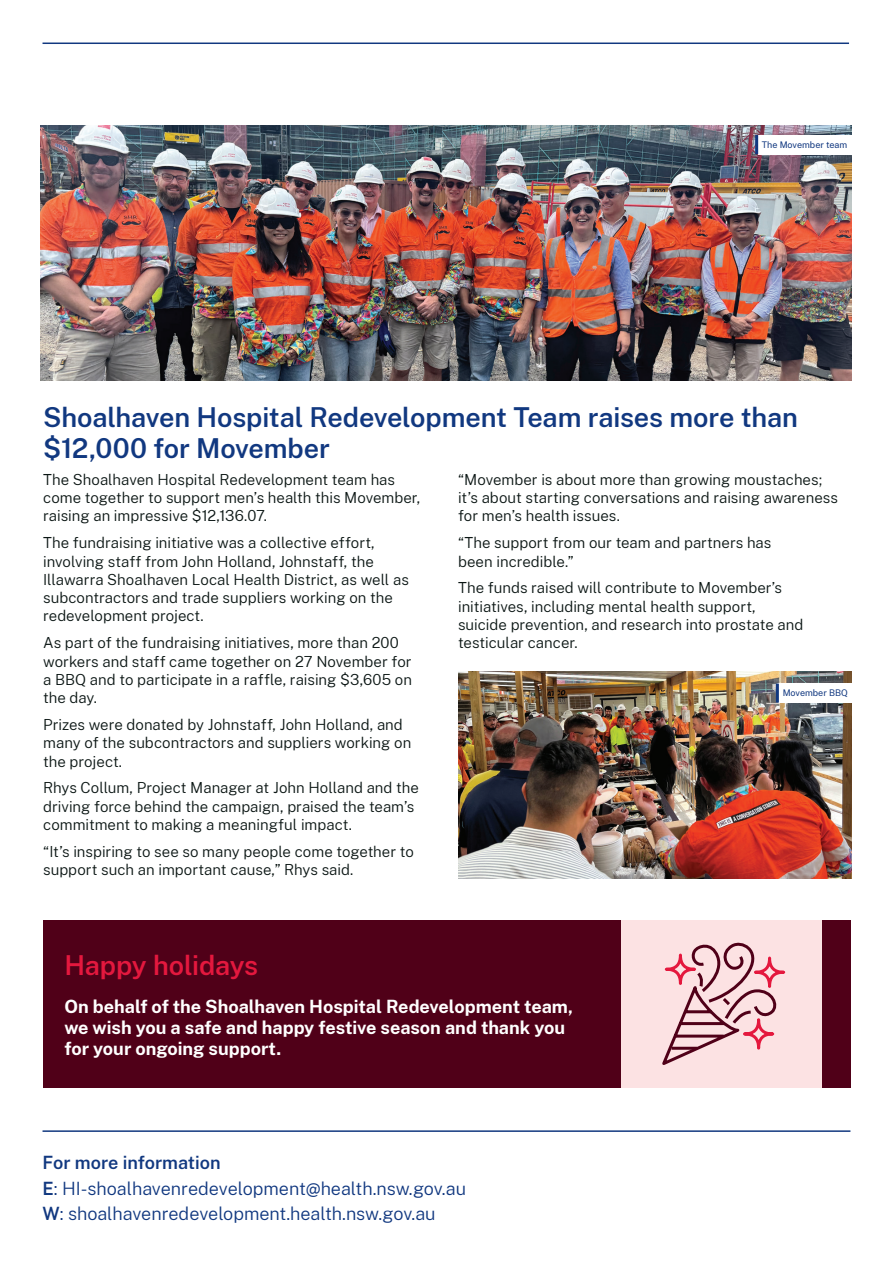
<style>
.page{position:relative;width:893px;height:1263px;background:#fff}
.page>*{position:absolute;margin:0;border:0;box-sizing:border-box;transform-origin:0 0}
.t1{font:600 27px/31.5px "Public Sans";letter-spacing:-.005em;color:#113880}
.t2{font:600 27px "Public Sans";letter-spacing:-.005em;color:#e4183e}
.t3{font:700 18px/21px "Public Sans";color:#fff}
.t4{font:300 18px/25.8px "Public Sans";color:#113880}
.t5{font:300 15px/18.3px "Public Sans";color:#0b1614}
.t6{font:9px "Public Sans";color:#113880}
.s1{font-weight:600}
</style>
<div class="page">
<hr style="left:43px;top:43px;width:806px;height:1px;background:#113880">
<hr style="left:43px;top:1130px;width:807px;height:2px;background:#113880">
<img style="left:458px;top:672px;width:394px;height:206px">
<img style="left:41px;top:125px;width:811px;height:256px">
<div style="left:758px;top:135px;width:94px;height:19px;background:#fff"></div>
<hr style="left:755px;top:135px;width:3px;height:19px;background:#113880">
<div style="left:778px;top:683px;width:74px;height:20px;background:#fff"></div>
<hr style="left:776px;top:683px;width:3px;height:20px;background:#113880">
<div style="left:43px;top:920px;width:807px;height:168px;background:#500018"></div>
<div style="left:621px;top:920px;width:201px;height:168px;background:#fce2e3"></div>
<svg style="left:662px;top:942px;width:124px;height:123px"></svg>
<hr style="left:672px;top:1047px;width:25px;height:3px;background:#500018">
<p class="t6" style="left:762px;top:138px;width:87px">The Movember team</p>
<h1 class="t1" style="left:43px;top:399px;width:756px">Shoalhaven Hospital Redevelopment Team raises more than $12,000 for Movember</h1>
<p class="t5" style="left:43px;top:470px;width:379px">The Shoalhaven Hospital Redevelopment team has come together to support men’s health this Movember, raising an impressive $12,136.07.</p>
<p class="t5" style="left:43px;top:533px;width:367px">The fundraising initiative was a collective effort, involving staff from John Holland, Johnstaff, the Illawarra Shoalhaven Local Health District, as well as subcontractors and trade suppliers working on the redevelopment project.</p>
<p class="t5" style="left:43px;top:633px;width:370px">As part of the fundraising initiatives, more than 200 workers and staff came together on 27 November for a BBQ and to participate in a raffle, raising $3,605 on the day.</p>
<p class="t5" style="left:43px;top:715px;width:370px">Prizes were donated by Johnstaff, John Holland, and many of the subcontractors and suppliers working on the project.</p>
<p class="t5" style="left:43px;top:778px;width:377px">Rhys Collum, Project Manager at John Holland and the driving force behind the campaign, praised the team’s commitment to making a meaningful impact.</p>
<p class="t5" style="left:43px;top:841px;width:372px">“It’s inspiring to see so many people come together to support such an important cause,” Rhys said.</p>
<p class="t5" style="left:458px;top:470px;width:381px">“Movember is about more than growing moustaches; it’s about starting conversations and raising awareness for men’s health issues.</p>
<p class="t5" style="left:458px;top:533px;width:315px">“The support from our team and partners has been incredible.”</p>
<p class="t5" style="left:458px;top:578px;width:347px">The funds raised will contribute to Movember’s initiatives, including mental health support, suicide prevention, and research into prostate and testicular cancer.</p>
<p class="t6" style="left:783px;top:687px;width:67px">Movember BBQ</p>
<h1 class="t2" style="left:64px;top:946px;width:195px">Happy holidays</h1>
<p class="t3" style="left:64px;top:995px;width:510px">On behalf of the Shoalhaven Hospital Redevelopment team, we wish you a safe and happy festive season and thank you for your ongoing support.</p>
<p class="t4" style="left:43px;top:1148px;width:425px"><span class="s1">For more information<br>E</span>: HI-shoalhavenredevelopment@health.nsw.gov.au<br><span class="s1">W</span>: shoalhavenredevelopment.health.nsw.gov.au</p>
</div>
